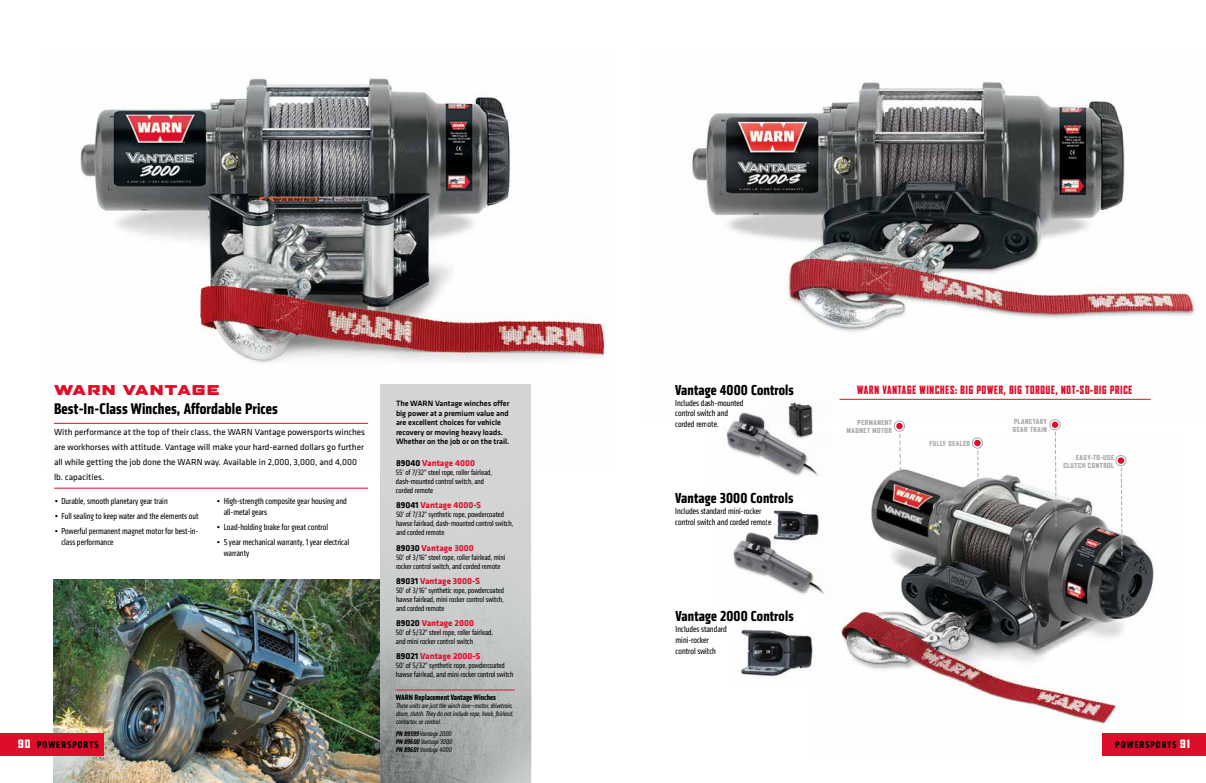
<style>
.page{position:relative;width:1206px;height:783px;background:#fff}
.page>*{position:absolute;margin:0;border:0;box-sizing:border-box;transform-origin:0 0}
.t1{font:700 16px "Klavika Condensed";letter-spacing:.01em;color:#000}
.t2{font:700 15px "Klavika Condensed";letter-spacing:.01em;color:#000}
.t3{font:900 expanded 13px "Agency FB";letter-spacing:.1em;color:#de0e2b}
.t4{font:900 condensed 11px "Agency FB";letter-spacing:.08em;color:#de0e2b}
.t5{font:700 10px "Klavika Condensed";letter-spacing:.1em;color:#000}
.t6{font:9px/10.8px "Klavika Condensed";color:#000}
.t7{font:9px/15px "Klavika Basic";color:#000}
.t8{font:700 9px "Klavika Basic";color:#de0e2b}
.t9{font:8px/9px "Klavika Condensed";color:#000}
.t10{font:500 8px/9.6px "Klavika Basic";color:#000}
.t11{font:700 8px "Klavika Condensed";color:#000}
.t12{font:italic 7px/8px "Klavika Condensed";color:#000;text-align:justify}
.t13{font:900 6.7px/8px "Agency FB";letter-spacing:.08em;color:#abacac;text-align:right}
.s1{font-family:"Agency FB";font-weight:900;font-size:11px;color:#fff}
.s2{color:#000}
.s3{font-weight:700}
</style>
<div class="page">
<img style="left:54px;top:579px;width:326px;height:204px">
<div style="left:0;top:733px;width:103px;height:22px;background:#de0e2b"></div>
<div style="left:1103px;top:733px;width:103px;height:22px;background:#de0e2b"></div>
<img style="left:54px;top:78px;width:551px;height:345px">
<div style="left:380px;top:385px;width:151px;height:398px;background:#d3d5d5"></div>
<img style="left:692px;top:82px;width:504px;height:318px">
<img style="left:841px;top:437px;width:340px;height:319px">
<hr style="left:840px;top:399px;width:311px;height:1px;background:#de0e2b">
<img style="left:380px;top:591px;width:151px;height:192px">
<hr style="left:54px;top:423px;width:314px;height:1px;background:#de0e2b">
<hr style="left:54px;top:488px;width:314px;height:1px;background:#de0e2b">
<img style="left:726px;top:412px;width:92px;height:64px">
<img style="left:733px;top:522px;width:111px;height:86px">
<img style="left:768px;top:393px;width:64px;height:53px">
<img style="left:766px;top:510px;width:56px;height:33px">
<img style="left:741px;top:629px;width:72px;height:48px">
<svg style="left:1121px;top:467px;width:1px;height:89px"></svg>
<div style="left:1116px;top:455px;width:10px;height:11px;border:1px solid #abacac;border-radius:50%"></div>
<div style="left:1118px;top:457px;width:6px;height:7px;background:#de0e2b;border-radius:50%"></div>
<svg style="left:899px;top:434px;width:2px;height:44px"></svg>
<div style="left:894px;top:421px;width:11px;height:10px;border:1px solid #abacac;border-radius:50%"></div>
<div style="left:896px;top:423px;width:7px;height:6px;background:#de0e2b;border-radius:50%"></div>
<svg style="left:1055px;top:431px;width:2px;height:96px"></svg>
<div style="left:1050px;top:419px;width:10px;height:11px;border:1px solid #abacac;border-radius:50%"></div>
<div style="left:1052px;top:421px;width:6px;height:7px;background:#de0e2b;border-radius:50%"></div>
<svg style="left:977px;top:450px;width:2px;height:55px"></svg>
<div style="left:972px;top:438px;width:11px;height:10px;border:1px solid #abacac;border-radius:50%"></div>
<div style="left:974px;top:440px;width:7px;height:6px;background:#de0e2b;border-radius:50%"></div>
<hr style="left:396px;top:690px;width:119px;height:1px;background:#de0e2b">
<h3 class="t3" style="left:54px;top:382px;width:167px">WARN VANTAGE</h3>
<h1 class="t1" style="left:54px;top:398px;width:225px">Best-In-Class Winches, Affordable Prices</h1>
<p class="t7" style="left:54px;top:424px;width:313px">With performance at the top of their class, the WARN Vantage powersports winches are workhorses with attitude. Vantage will make your hard-earned dollars go further all while getting the job done the WARN way. Available in 2,000, 3,000, and 4,000 lb. capacities.</p>
<p class="t6" style="left:55px;top:495px;width:115px">• Durable, smooth planetary gear train</p>
<p class="t6" style="left:55px;top:511px;width:145px">• Full sealing to keep water and the elements out</p>
<p class="t6" style="left:61px;top:526px;width:138px;text-indent:-7px">• Powerful permanent magnet motor for best-in&shy;class performance</p>
<p class="t6" style="left:224px;top:495px;width:125px;text-indent:-7px">• High-strength composite gear housing and all-metal gears</p>
<p class="t6" style="left:217px;top:522px;width:113px">• Load-holding brake for great control</p>
<p class="t6" style="left:224px;top:537px;width:127px;text-indent:-7px">• 5 year mechanical warranty, 1 year electrical warranty</p>
<p class="t5" style="left:18px;top:738px;width:82px"><span class="s1">90</span> POWERSPORTS</p>
<h2 class="t2" style="left:675px;top:380px;width:120px">Vantage 4000 Controls</h2>
<p class="t6" style="left:675px;top:397px;width:70px">Includes dash-mounted control switch and corded remote.</p>
<h3 class="t4" style="left:857px;top:383px;width:276px">WARN VANTAGE WINCHES: BIG POWER, BIG TORQUE, NOT-SO-BIG PRICE</h3>
<p class="t10" style="left:396px;top:398px;width:115px">The WARN Vantage winches offer big power at a premium value and are excellent choices for vehicle recovery or moving heavy loads.<br>Whether on the job or on the trail.</p>
<p class="t8" style="left:396px;top:456px;width:80px"><span class="s2">89040</span> Vantage 4000</p>
<p class="t9" style="left:396px;top:468px;width:97px">55’ of 7/32” steel rope, roller fairlead, dash-mounted control switch, and corded remote</p>
<p class="t8" style="left:396px;top:499px;width:87px"><span class="s2">89041</span> Vantage 4000-S</p>
<p class="t9" style="left:396px;top:510px;width:119px">50’ of 7/32” synthetic rope, powdercoated hawse fairlead, dash-mounted control switch, and corded remote</p>
<p class="t8" style="left:396px;top:541px;width:79px"><span class="s2">89030</span> Vantage 3000</p>
<p class="t9" style="left:396px;top:552px;width:111px">50’ of 3/16” steel rope, roller fairlead, mini rocker control switch, and corded remote</p>
<p class="t8" style="left:396px;top:574px;width:86px"><span class="s2">89031</span> Vantage 3000-S</p>
<p class="t9" style="left:396px;top:586px;width:110px;text-align:justify">50’ of 3/16” synthetic rope, powdercoated hawse fairlead, mini rocker control switch, and corded remote</p>
<p class="t8" style="left:396px;top:617px;width:79px"><span class="s2">89020</span> Vantage 2000</p>
<p class="t9" style="left:396px;top:628px;width:98px">50’ of 5/32” steel rope, roller fairlead, and mini rocker control switch</p>
<p class="t8" style="left:396px;top:650px;width:86px"><span class="s2">89021</span> Vantage 2000-S</p>
<p class="t9" style="left:396px;top:661px;width:119px">50’ of 5/32” synthetic rope, powdercoated hawse fairlead, and mini rocker control switch</p>
<p class="t11" style="left:396px;top:692px;width:102px">WARN Replacement Vantage Winches</p>
<p class="t12" style="left:396px;top:702px;width:119px">These units are just the winch core—motor, drivetrain, drum, clutch. They do not include rope, hook, fairlead, contactor, or control.</p>
<p class="t12" style="left:396px;top:730px;width:58px"><span class="s3">PN 89599</span> Vantage 2000<br><span class="s3">PN 89600</span> Vantage 3000<br><span class="s3">PN 89601</span> Vantage 4000</p>
<p class="t5" style="left:1115px;top:738px;width:76px">POWERSPORTS <span class="s1">91</span></p>
<p class="t13" style="left:1013px;top:418px;width:36px;text-align:left">PLANETARY<br>GEAR TRAIN</p>
<p class="t13" style="left:847px;top:419px;width:46px">PERMANENT<br>MAGNET MOTOR</p>
<p class="t13" style="left:930px;top:440px;width:42px">FULLY SEALED</p>
<p class="t13" style="left:1063px;top:453px;width:52px">EASY-TO-USE<br>CLUTCH CONTROL</p>
<h2 class="t2" style="left:675px;top:488px;width:120px">Vantage 3000 Controls</h2>
<p class="t6" style="left:675px;top:506px;width:98px">Includes standard mini-rocker control switch and corded remote</p>
<h2 class="t2" style="left:676px;top:607px;width:120px">Vantage 2000 Controls</h2>
<p class="t6" style="left:676px;top:624px;width:53px">Includes standard mini-rocker control switch</p>
</div>
